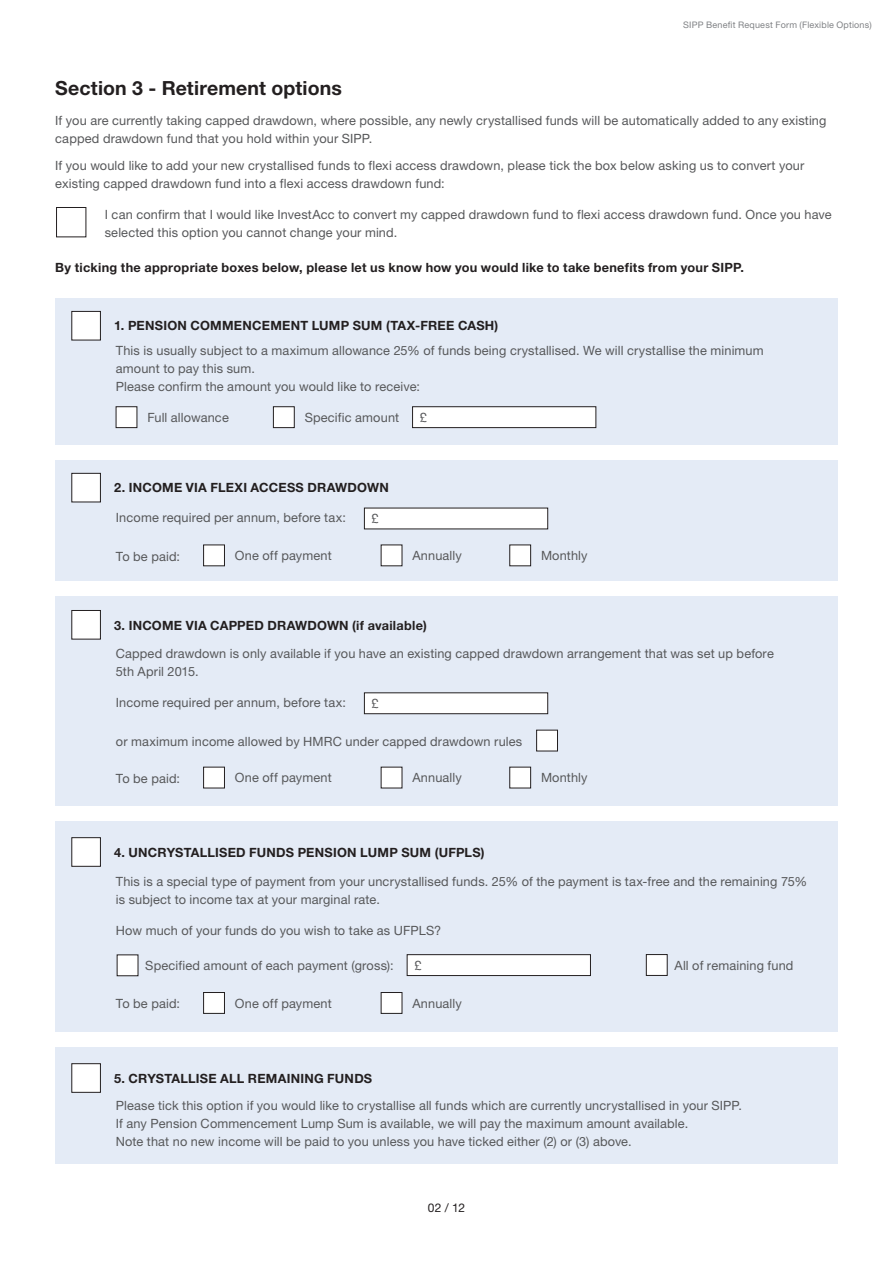
<style>
.page{position:relative;width:893px;height:1263px;background:#fff}
.page>*{position:absolute;margin:0;border:0;box-sizing:border-box;transform-origin:0 0}
.t1{font:700 19.5px "Helvetica Neue LT Std";letter-spacing:.005em;color:#231f20}
.t2{font:12.75px/18px "Helvetica Neue LT Std";letter-spacing:.01em;color:#57585a}
.t3{font:700 12.75px "Helvetica Neue LT Std";letter-spacing:.02em;color:#231f20}
.t4{font:12px "Helvetica Neue LT Std";color:#231f20}
.t5{font:9px "Helvetica Neue LT Std";letter-spacing:.02em;color:#808285}
</style>
<div class="page">
<div style="left:56px;top:207px;width:30px;height:30px;background:#fff;border:1px solid #231f20"></div>
<div style="left:55px;top:298px;width:783px;height:146px;background:#e4ebf6"></div>
<div style="left:71px;top:311px;width:30px;height:29px;background:#fff;border:1px solid #231f20"></div>
<div style="left:55px;top:460px;width:783px;height:120px;background:#e4ebf6"></div>
<div style="left:71px;top:473px;width:30px;height:29px;background:#fff;border:1px solid #231f20"></div>
<div style="left:364px;top:508px;width:184px;height:21px;background:#fff"></div>
<div style="left:204px;top:545px;width:20px;height:21px;background:#fff"></div>
<div style="left:203px;top:545px;width:22px;height:21px;border:1px solid #231f20"></div>
<div style="left:381px;top:545px;width:21px;height:21px;background:#fff"></div>
<div style="left:510px;top:545px;width:21px;height:21px;background:#fff"></div>
<div style="left:55px;top:596px;width:783px;height:210px;background:#e4ebf6"></div>
<div style="left:71px;top:610px;width:30px;height:29px;background:#fff;border:1px solid #231f20"></div>
<div style="left:204px;top:767px;width:20px;height:21px;background:#fff"></div>
<div style="left:203px;top:767px;width:22px;height:21px;border:1px solid #231f20"></div>
<div style="left:381px;top:767px;width:21px;height:21px;background:#fff"></div>
<div style="left:510px;top:767px;width:21px;height:21px;background:#fff"></div>
<div style="left:364px;top:693px;width:184px;height:21px;background:#fff"></div>
<div style="left:364px;top:693px;width:184px;height:21px;border:1px solid #231f20"></div>
<div style="left:537px;top:730px;width:20px;height:21px;background:#fff"></div>
<div style="left:536px;top:730px;width:22px;height:21px;border:1px solid #231f20"></div>
<div style="left:55px;top:1047px;width:783px;height:117px;background:#e4ebf6"></div>
<div style="left:71px;top:1063px;width:30px;height:30px;background:#fff;border:1px solid #231f20"></div>
<div style="left:116px;top:407px;width:21px;height:21px;background:#fff"></div>
<div style="left:116px;top:406px;width:21px;height:22px;border:1px solid #231f20"></div>
<div style="left:273px;top:407px;width:21px;height:21px;background:#fff"></div>
<div style="left:273px;top:406px;width:21px;height:22px;border:1px solid #231f20"></div>
<div style="left:413px;top:407px;width:183px;height:21px;background:#fff"></div>
<div style="left:412px;top:406px;width:184px;height:22px;border:1px solid #231f20"></div>
<div style="left:55px;top:821px;width:783px;height:210px;background:#e4ebf6"></div>
<div style="left:71px;top:837px;width:30px;height:30px;background:#fff;border:1px solid #231f20"></div>
<div style="left:117px;top:955px;width:21px;height:21px;background:#fff"></div>
<div style="left:117px;top:955px;width:21px;height:21px;border:1px solid #231f20"></div>
<div style="left:407px;top:955px;width:183px;height:20px;background:#fff"></div>
<div style="left:407px;top:954px;width:184px;height:22px;border:1px solid #231f20"></div>
<div style="left:646px;top:954px;width:21px;height:21px;background:#fff"></div>
<div style="left:646px;top:954px;width:21px;height:22px;border:1px solid #231f20"></div>
<div style="left:204px;top:992px;width:20px;height:21px;background:#fff"></div>
<div style="left:203px;top:992px;width:22px;height:21px;border:1px solid #231f20"></div>
<div style="left:381px;top:992px;width:21px;height:21px;background:#fff"></div>
<p class="t5" style="left:683px;top:19px;width:190px">SIPP Benefit Request Form (Flexible Options)</p>
<p class="t1" style="left:55px;top:76px;width:288px">Section 3 - Retirement options</p>
<p class="t2" style="left:55px;top:112px;width:773px">If you are currently taking capped drawdown, where possible, any newly crystallised funds will be automatically added to any existing capped drawdown fund that you hold within your SIPP.</p>
<p class="t2" style="left:55px;top:156px;width:751px">If you would like to add your new crystallised funds to flexi access drawdown, please tick the box below asking us to convert your existing capped drawdown fund into a flexi access drawdown fund:</p>
<p class="t2" style="left:105px;top:205px;width:728px">I can confirm that I would like InvestAcc to convert my capped drawdown fund to flexi access drawdown fund. Once you have selected this option you cannot change your mind.</p>
<p class="t3" style="left:55px;top:259px;width:690px">By ticking the appropriate boxes below, please let us know how you would like to take benefits from your SIPP.</p>
<p class="t3" style="left:114px;top:318px;width:386px">1. PENSION COMMENCEMENT LUMP SUM (TAX-FREE CASH)</p>
<p class="t2" style="left:116px;top:341px;width:649px">This is usually subject to a maximum allowance 25% of funds being crystallised. We will crystallise the minimum amount to pay this sum.<br>Please confirm the amount you would like to receive:</p>
<p class="t2" style="left:147px;top:408px;width:83px">Full allowance</p>
<p class="t2" style="left:305px;top:408px;width:96px">Specific amount</p>
<p class="t2" style="left:420px;top:408px;width:9px">£</p>
<p class="t3" style="left:114px;top:480px;width:276px">2. INCOME VIA FLEXI ACCESS DRAWDOWN</p>
<p class="t2" style="left:116px;top:508px;width:232px">Income required per annum, before tax:</p>
<p class="t2" style="left:116px;top:547px;width:66px">To be paid:</p>
<p class="t2" style="left:372px;top:509px;width:9px">£</p>
<p class="t2" style="left:235px;top:546px;width:98px">One off payment</p>
<p class="t2" style="left:412px;top:546px;width:51px">Annually</p>
<p class="t2" style="left:541px;top:546px;width:48px">Monthly</p>
<p class="t3" style="left:114px;top:617px;width:314px">3. INCOME VIA CAPPED DRAWDOWN (if available)</p>
<p class="t2" style="left:116px;top:644px;width:659px">Capped drawdown is only available if you have an existing capped drawdown arrangement that was set up before<br>5th April 2015.</p>
<p class="t2" style="left:116px;top:693px;width:232px">Income required per annum, before tax:</p>
<p class="t2" style="left:116px;top:732px;width:408px">or maximum income allowed by HMRC under capped drawdown rules</p>
<p class="t2" style="left:116px;top:769px;width:66px">To be paid:</p>
<p class="t2" style="left:235px;top:769px;width:98px">One off payment</p>
<p class="t2" style="left:412px;top:768px;width:51px">Annually</p>
<p class="t2" style="left:541px;top:768px;width:48px">Monthly</p>
<p class="t2" style="left:372px;top:694px;width:9px">£</p>
<p class="t3" style="left:114px;top:844px;width:372px">4. UNCRYSTALLISED FUNDS PENSION LUMP SUM (UFPLS)</p>
<p class="t2" style="left:116px;top:873px;width:693px">This is a special type of payment from your uncrystallised funds. 25% of the payment is tax-free and the remaining 75% is subject to income tax at your marginal rate.</p>
<p class="t2" style="left:116px;top:921px;width:327px">How much of your funds do you wish to take as UFPLS?</p>
<p class="t2" style="left:145px;top:956px;width:250px">Specified amount of each payment (gross):</p>
<p class="t2" style="left:414px;top:956px;width:9px">£</p>
<p class="t2" style="left:674px;top:956px;width:121px">All of remaining fund</p>
<p class="t2" style="left:116px;top:994px;width:66px">To be paid:</p>
<p class="t2" style="left:235px;top:994px;width:98px">One off payment</p>
<p class="t2" style="left:412px;top:994px;width:51px">Annually</p>
<p class="t3" style="left:114px;top:1070px;width:260px">5. CRYSTALLISE ALL REMAINING FUNDS</p>
<p class="t2" style="left:116px;top:1096px;width:627px">Please tick this option if you would like to crystallise all funds which are currently uncrystallised in your SIPP.</p>
<p class="t2" style="left:116px;top:1114px;width:574px">If any Pension Commencement Lump Sum is available, we will pay the maximum amount available.</p>
<p class="t2" style="left:116px;top:1132px;width:517px">Note that no new income will be paid to you unless you have ticked either (2) or (3) above.</p>
<p class="t4" style="left:428px;top:1201px;width:39px">02 / 12</p>
</div>
